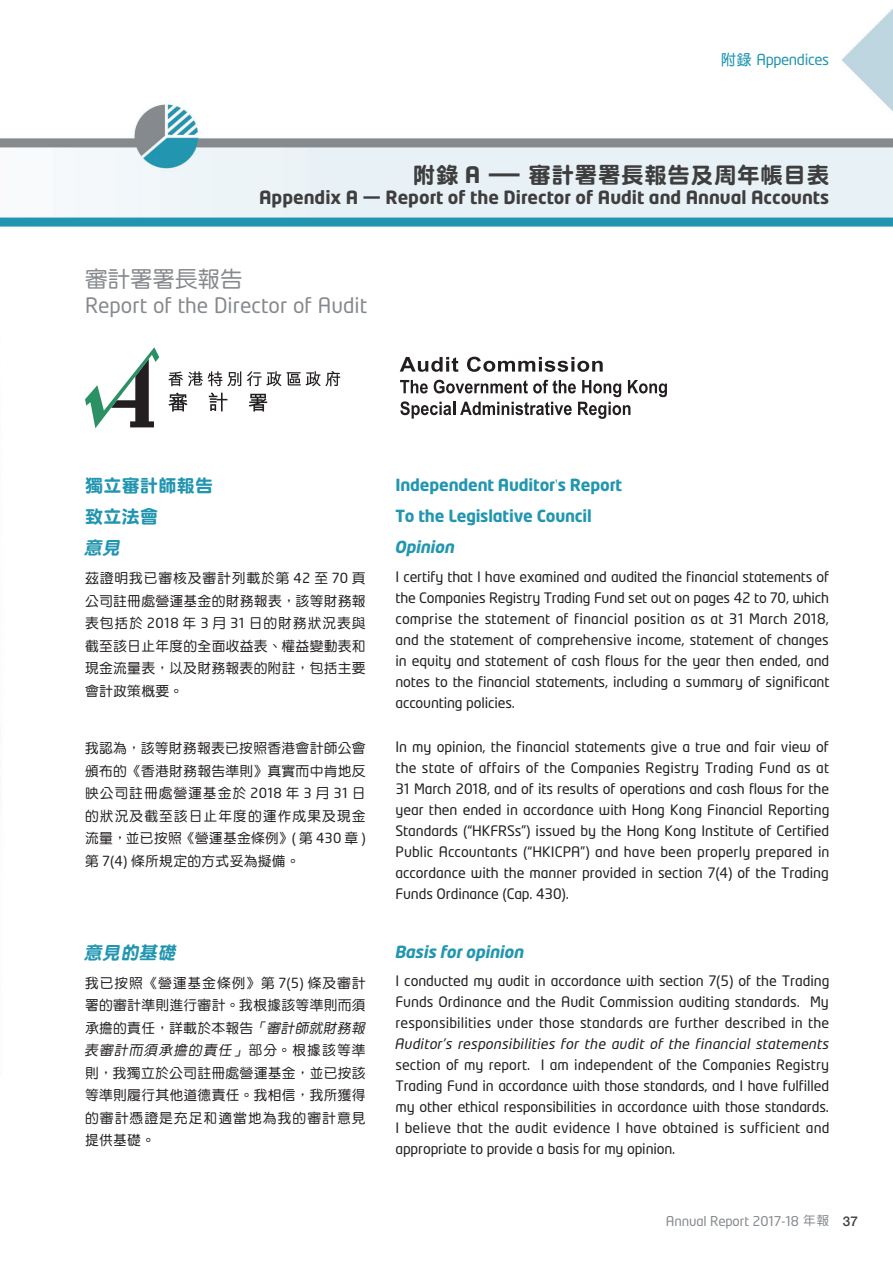
<style>
.page{position:relative;width:893px;height:1263px;background:#fff}
.page>*{position:absolute;margin:0;border:0;box-sizing:border-box;transform-origin:0 0}
.t1{font:22.5px "DF Yuan HK W9";letter-spacing:.03em;color:#3e3e3f}
.t2{font:22.5px "DF Yuan HK W5";color:#868a8e}
.t3{font:21px "Neo Tech";color:#868a8e}
.t4{font:700 18px "Neo Tech";color:#3e3e3f}
.t5{font:18px "DF Yuan HK W9";letter-spacing:.02em;color:#2296b0}
.t6{font:italic 18px "DF Yuan HK W9";color:#2296b0}
.t7{font:700 16.5px "Neo Tech";letter-spacing:-.01em;color:#2296b0}
.t8{font:italic 700 16.5px "Neo Tech";color:#2296b0}
.t9{font:15px "Neo Tech";letter-spacing:-.025em;color:#2296b0}
.t10{font:14.25px/21px "Neo Tech";letter-spacing:-.005em;color:#231f20;text-align:justify}
.t11{font:13.8px/22.5px "DF Yuan HK W5";letter-spacing:.02em;color:#231f20;text-align:justify}
.t12{font:13.35px "Neo Tech";letter-spacing:-.01em;color:#868a8e}
.s1{font-family:"DF Yuan HK W7"}
.s2{font-family:"Neo Tech";font-weight:700}
.s3{font-family:"DF Yuan HK W9";font-weight:400}
.s4{font-family:"Minion Pro";font-weight:400}
.s5{font-family:"Neo Tech"}
.s6{font-style:italic}
.s7{font-family:"DF Yuan HK W5";font-size:12.75px}
.s8{font-family:"Helvetica Neue LT Std";font-weight:500;font-size:13.5px;color:#3e3e3f}
</style>
<div class="page">
<img style="left:0;top:8px;width:893px;height:1066px">
<svg style="left:85px;top:347px;width:74px;height:81px"></svg>
<svg style="left:168px;top:371px;width:73px;height:15px"></svg>
<svg style="left:247px;top:371px;width:34px;height:15px"></svg>
<svg style="left:287px;top:371px;width:53px;height:15px"></svg>
<svg style="left:168px;top:392px;width:20px;height:20px"></svg>
<svg style="left:209px;top:392px;width:18px;height:19px"></svg>
<svg style="left:249px;top:394px;width:18px;height:18px"></svg>
<svg style="left:400px;top:357px;width:58px;height:15px"></svg>
<svg style="left:467px;top:357px;width:136px;height:15px"></svg>
<svg style="left:400px;top:380px;width:267px;height:39px"></svg>
<p class="t9" style="left:721px;top:52px;width:110px"><span class="s1">附錄</span> Appendices</p>
<p class="t1" style="left:413px;top:162px;width:418px">附錄 <span class="s2">A</span> — 審計署署長報告及周年帳目表</p>
<p class="t4" style="left:259px;top:190px;width:572px">Appendix A <span class="s3">—</span> Report of the Director of Audit and Annual Accounts</p>
<p class="t2" style="left:85px;top:267px;width:159px">審計署署長報告</p>
<p class="t3" style="left:85px;top:295px;width:284px">Report of the Director of Audit</p>
<p class="t5" style="left:85px;top:476px;width:130px">獨立審計師報告</p>
<p class="t7" style="left:395px;top:478px;width:228px">Independent Auditor<span class="s4">'</span>s Report</p>
<p class="t5" style="left:85px;top:507px;width:75px">致立法會</p>
<p class="t7" style="left:395px;top:509px;width:198px">To the Legislative Council</p>
<p class="t6" style="left:84px;top:538px;width:41px">意見</p>
<p class="t8" style="left:394px;top:540px;width:64px">Opinion</p>
<p class="t11" style="left:85px;top:567px;width:282px">茲證明我已審核及審計列載於第 <span class="s5">42</span> 至 <span class="s5">70</span> 頁公司註冊處營運基金的財務報表，該等財務報表包括於 <span class="s5">2018</span> 年 <span class="s5">3</span> 月 <span class="s5">31</span> 日的財務狀況表與截至該日止年度的全面收益表、權益變動表和現金流量表，以及財務報表的附註，包括主要會計政策概要。</p>
<p class="t10" style="left:395px;top:567px;width:435px">I certify that I have examined and audited the financial statements of the Companies Registry Trading Fund set out on pages 42 to 70, which comprise the statement of financial position as at 31 March 2018, and the statement of comprehensive income, statement of changes in equity and statement of cash flows for the year then ended, and notes to the financial statements, including a summary of significant accounting policies.</p>
<p class="t11" style="left:85px;top:737px;width:282px">我認為，該等財務報表已按照香港會計師公會頒布的《香港財務報告準則》真實而中肯地反映公司註冊處營運基金於 <span class="s5">2018</span> 年 <span class="s5">3</span> 月 <span class="s5">31</span> 日的狀況及截至該日止年度的運作成果及現金流量，並已按照《營運基金條例》<span class="s5">(</span> 第 <span class="s5">430</span> 章 <span class="s5">)</span>第 <span class="s5">7(4)</span> 條所規定的方式妥為擬備。</p>
<p class="t10" style="left:395px;top:737px;width:436px">In my opinion, the financial statements give a true and fair view of the state of affairs of the Companies Registry Trading Fund as at 31 March 2018, and of its results of operations and cash flows for the year then ended in accordance with Hong Kong Financial Reporting Standards (“HKFRSs”) issued by the Hong Kong Institute of Certified Public Accountants (“HKICPA”) and have been properly prepared in accordance with the manner provided in section 7(4) of the Trading Funds Ordinance (Cap. 430).</p>
<p class="t6" style="left:84px;top:942px;width:96px">意見的基礎</p>
<p class="t8" style="left:394px;top:945px;width:133px">Basis for opinion</p>
<p class="t11" style="left:84px;top:971px;width:285px;text-align:left">我已按照《營運基金條例》第 <span class="s5">7(5)</span> 條及審計署的審計準則進行審計。我根據該等準則而須承擔的責任，詳載於本報告<span class="s6">「審計師就財務報表審計而須承擔的責任」</span>部分。根據該等準則，我獨立於公司註冊處營運基金，並已按該等準則履行其他道德責任。我相信，我所獲得的審計憑證是充足和適當地為我的審計意見提供基礎。</p>
<p class="t10" style="left:394px;top:971px;width:438px;text-align:left">I conducted my audit in accordance with section 7(5) of the Trading Funds Ordinance and the Audit Commission auditing standards. My responsibilities under those standards are further described in the <span class="s6">Auditor’s responsibilities for the audit of the financial statements </span>section of my report. I am independent of the Companies Registry Trading Fund in accordance with those standards, and I have fulfilled my other ethical responsibilities in accordance with those standards.<br>I believe that the audit evidence I have obtained is sufficient and appropriate to provide a basis for my opinion.</p>
<p class="t12" style="left:666px;top:1214px;width:194px">Annual Report 2017-18 <span class="s7">年報</span> <span class="s8">37</span></p>
</div>
